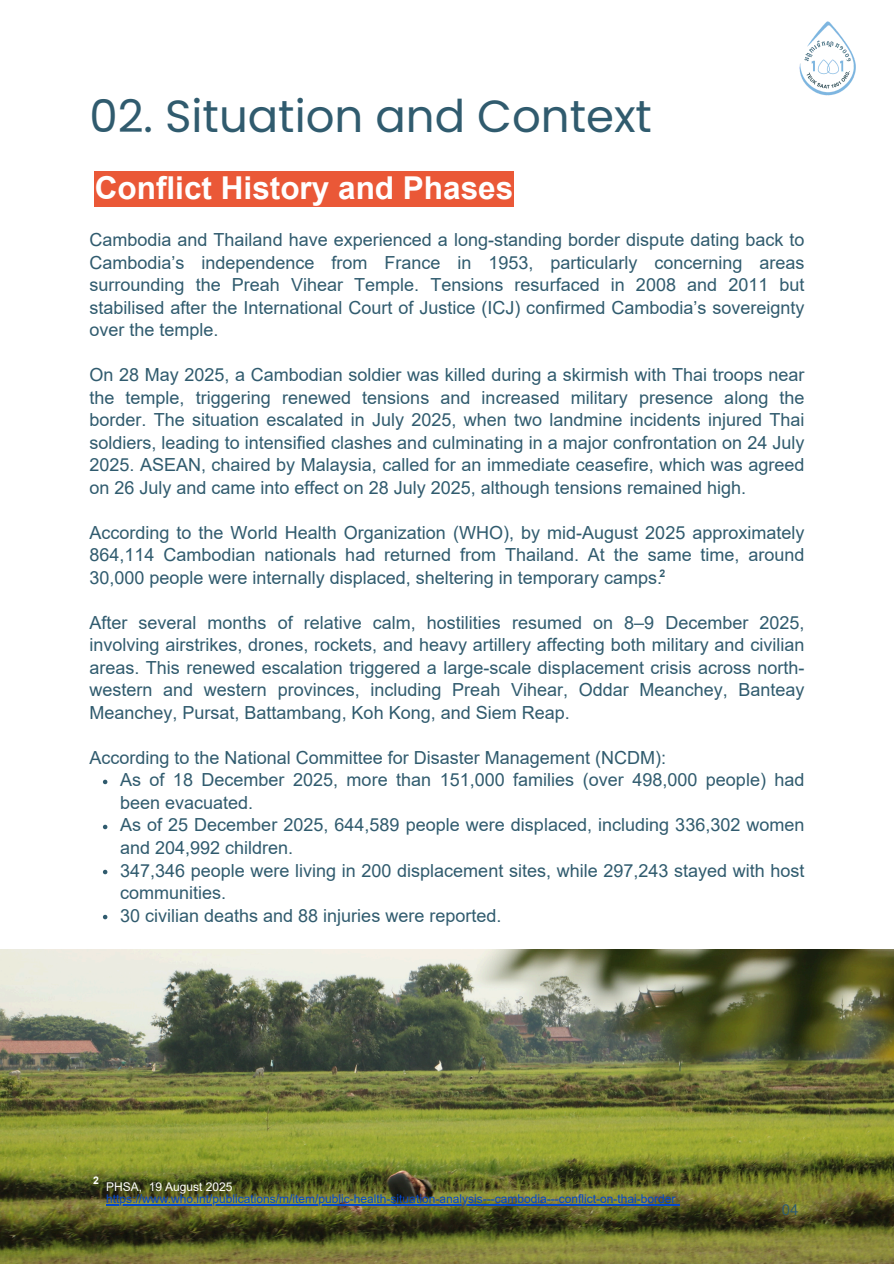
<style>
.page{position:relative;width:894px;height:1264px;background:#fff}
.page>*{position:absolute;margin:0;border:0;box-sizing:border-box;transform-origin:0 0}
.t1{font:45px "Poppins";color:#305b6e}
.t2{font:700 31.5px "Arial";color:#fff}
.t3{font:18px/22.5px "Arial";color:#305b6e;text-align:justify}
.t4{font:15px "Arial";color:#305b6e}
.t5{font:12px "Arial";color:#0448c9}
.t6{font:12px "Arial";color:#fff}
.t7{font:700 10.5px "Arial";color:#305b6e}
.t8{font:700 10.5px "Arial";color:#fff}
</style>
<div class="page">
<img style="left:0;top:949px;width:893px;height:314px">
<div style="left:94px;top:171px;width:420px;height:35px;background:#ea5837"></div>
<img style="left:799px;top:21px;width:57px;height:75px">
<svg style="left:103px;top:779px;width:4px;height:5px"></svg>
<svg style="left:103px;top:824px;width:4px;height:5px"></svg>
<svg style="left:103px;top:869px;width:4px;height:5px"></svg>
<svg style="left:103px;top:914px;width:4px;height:5px"></svg>
<hr style="left:106px;top:1203px;width:569px;height:1px;background:#0448c9">
<h1 class="t1" style="left:89px;top:85px;width:564px">02. Situation and Context</h1>
<h2 class="t2" style="left:95px;top:171px;width:420px">Conflict History and Phases</h2>
<p class="t3" style="left:89px;top:228px;width:716px">Cambodia and Thailand have experienced a long-standing border dispute dating back to Cambodia’s independence from France in 1953, particularly concerning areas surrounding the Preah Vihear Temple. Tensions resurfaced in 2008 and 2011 but stabilised after the International Court of Justice (ICJ) confirmed Cambodia’s sovereignty over the temple.</p>
<p class="t3" style="left:89px;top:363px;width:716px">On 28 May 2025, a Cambodian soldier was killed during a skirmish with Thai troops near the temple, triggering renewed tensions and increased military presence along the border. The situation escalated in July 2025, when two landmine incidents injured Thai soldiers, leading to intensified clashes and culminating in a major confrontation on 24 July 2025. ASEAN, chaired by Malaysia, called for an immediate ceasefire, which was agreed on 26 July and came into effect on 28 July 2025, although tensions remained high.</p>
<p class="t3" style="left:89px;top:521px;width:716px">According to the World Health Organization (WHO), by mid-August 2025 approximately 864,114 Cambodian nationals had returned from Thailand. At the same time, around 30,000 people were internally displaced, sheltering in temporary camps.</p>
<p class="t3" style="left:89px;top:611px;width:716px">After several months of relative calm, hostilities resumed on 8–9 December 2025, involving airstrikes, drones, rockets, and heavy artillery affecting both military and civilian areas. This renewed escalation triggered a large-scale displacement crisis across north&shy;western and western provinces, including Preah Vihear, Oddar Meanchey, Banteay Meanchey, Pursat, Battambang, Koh Kong, and Siem Reap.</p>
<p class="t3" style="left:120px;top:746px;width:685px;text-align:left;text-indent:-31px">According to the National Committee for Disaster Management (NCDM):<br>As of 18 December 2025, more than 151,000 families (over 498,000 people) had been evacuated.<br>As of 25 December 2025, 644,589 people were displaced, including 336,302 women and 204,992 children.<br>347,346 people were living in 200 displacement sites, while 297,243 stayed with host communities.<br>30 civilian deaths and 88 injuries were reported.</p>
<p class="t7" style="left:659px;top:567px;width:7px">2</p>
<p class="t8" style="left:93px;top:1174px;width:7px">2</p>
<p class="t6" style="left:106px;top:1180px;width:128px">PHSA, 19 August 2025</p>
<p class="t5" style="left:106px;top:1192px;width:570px">https://www.who.int/publications/m/item/public-health-situation-analysis---cambodia---conflict-on-thai-border</p>
<p class="t4" style="left:781px;top:1200px;width:18px">04</p>
</div>
